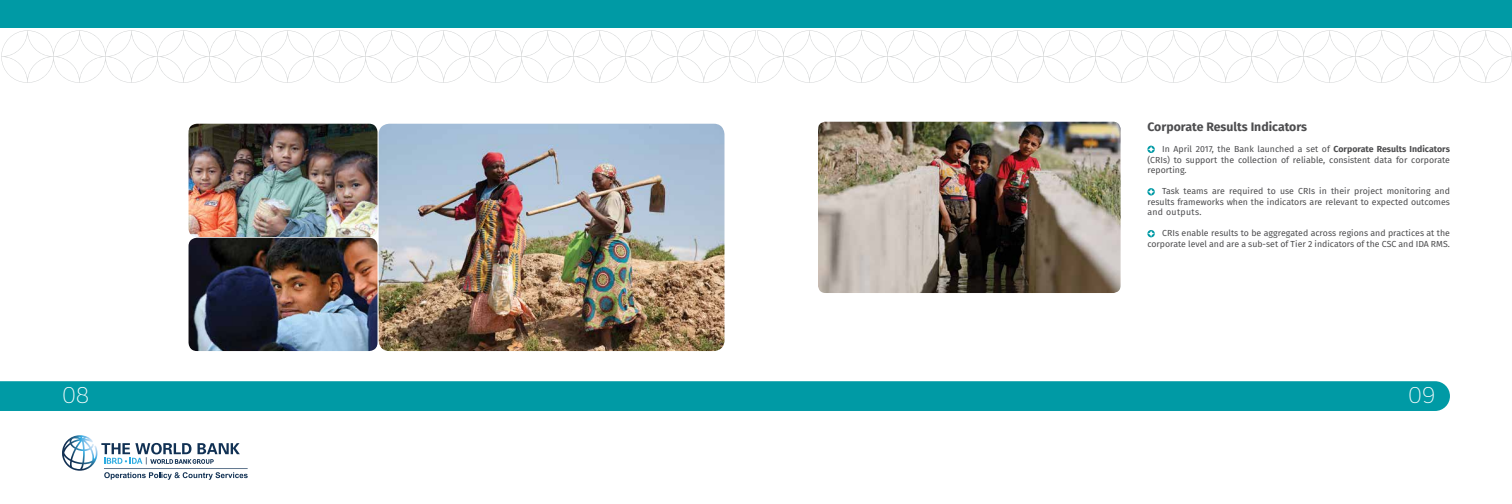
<style>
.page{position:relative;width:1512px;height:504px;background:#fff}
.page>*{position:absolute;margin:0;border:0;box-sizing:border-box;transform-origin:0 0}
.t1{font:200 22.75px "Andes";color:#fff}
.t2{font:700 12.25px "Fira Sans";color:#4d4d4f}
.t3{font:8.75px/10.5px "Fira Sans";color:#4d4d4f;text-align:justify}
.s1{font-weight:700}
</style>
<div class="page">
<div style="left:0;top:0;width:1512px;height:27px;background:#009aa5"></div>
<svg style="left:1px;top:30px;width:1511px;height:53px"></svg>
<div style="left:0;top:381px;width:1450px;height:30px;background:#009aa5"></div>
<img style="left:818px;top:122px;width:303px;height:171px">
<svg style="left:1147px;top:146px;width:8px;height:7px"></svg>
<svg style="left:1147px;top:188px;width:8px;height:8px"></svg>
<svg style="left:1147px;top:230px;width:8px;height:7px"></svg>
<svg style="left:62px;top:435px;width:186px;height:45px"></svg>
<hr style="left:104px;top:468px;width:144px;height:1px;background:#113154">
<img style="left:189px;top:124px;width:535px;height:227px">
<h1 class="t1" style="left:62px;top:382px;width:29px">08</h1>
<h2 class="t2" style="left:1147px;top:118px;width:161px">Corporate Results Indicators</h2>
<p class="t3" style="left:1147px;top:145px;width:304px;text-indent:15px">In April 2017, the Bank launched a set of <span class="s1">Corporate Results Indicators </span>(CRIs) to support the collection of reliable, consistent data for corporate reporting.</p>
<p class="t3" style="left:1147px;top:187px;width:304px;text-indent:15px">Task teams are required to use CRIs in their project monitoring and results frameworks when the indicators are relevant to expected outcomes and outputs.</p>
<p class="t3" style="left:1147px;top:229px;width:304px;text-align:right">CRIs enable results to be aggregated across regions and practices at the corporate level and are a sub-set of Tier 2 indicators of the CSC and IDA RMS.</p>
<h1 class="t1" style="left:1408px;top:382px;width:29px">09</h1>
</div>
